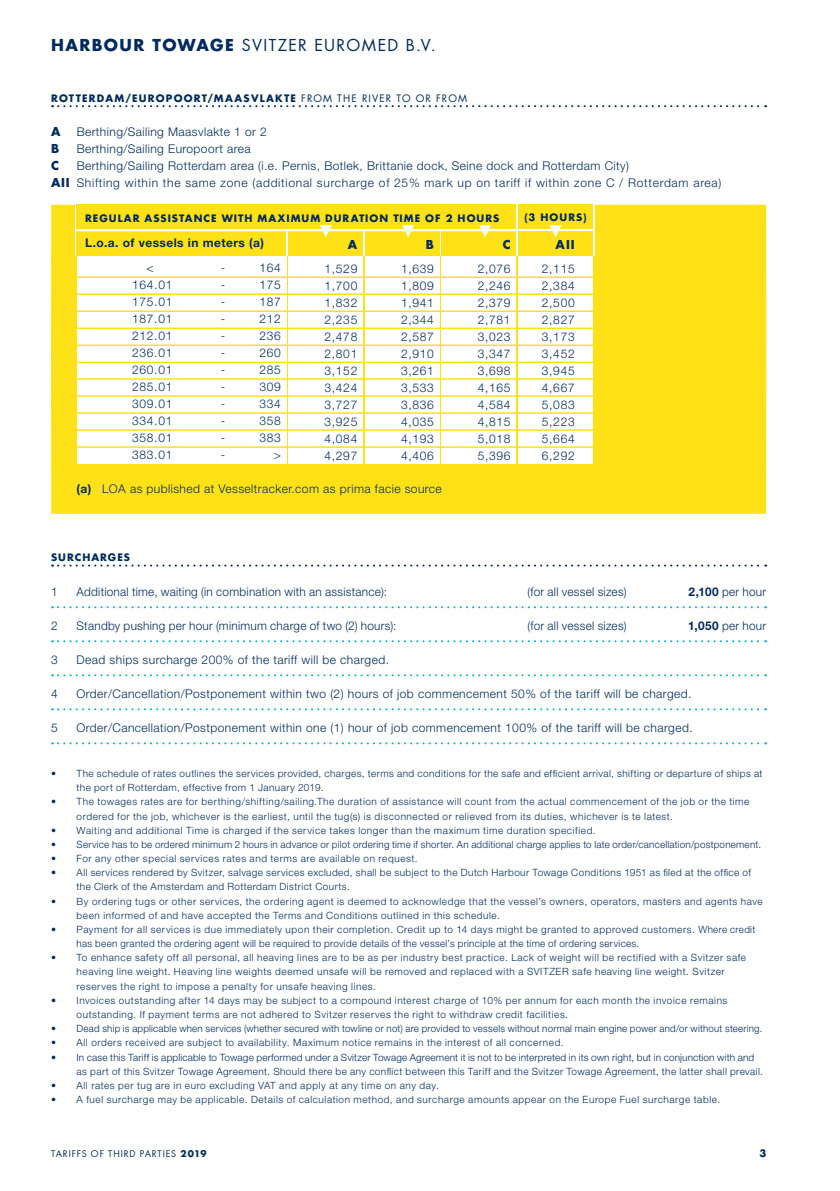
<style>
.page{position:relative;width:840px;height:1191px;background:#fff}
.page>*{position:absolute;margin:0;border:0;box-sizing:border-box;transform-origin:0 0}
.t1{font:16px "Futura Std";letter-spacing:.085em;color:#002b5f}
.t2{font:300 12px/17px "Helvetica Neue LT Std";letter-spacing:.035em;color:#002b5f;text-align:justify}
.t3{font:300 12px/17px "Helvetica Neue LT Std";letter-spacing:.06em;color:#002b5f;text-align:center}
.t4{font:700 12px "Helvetica Neue LT Std";letter-spacing:.035em;color:#002b5f}
.t5{font:700 12px "Futura Std";color:#002b5f}
.t6{font:300 10px/14.2px "Helvetica Neue LT Std";letter-spacing:.05em;color:#002b5f}
.t7{font:300 10px "Helvetica Neue LT Std";letter-spacing:.025em;color:#002b5f}
.t8{font:300 10px/14.2px "Helvetica Neue LT Std";letter-spacing:.02em;color:#002b5f}
.t9{font:700 10px "Futura Std";letter-spacing:.105em;color:#002b5f}
.t10{font:9px "Futura Std";letter-spacing:.1em;color:#002b5f}
.s1{font-weight:700}
.s2{font-weight:400}
.s3{font-family:"Futura Std";font-weight:700}
</style>
<div class="page">
<div style="left:51px;top:205px;width:714px;height:309px;background:#ffe117"></div>
<div style="left:441px;top:224px;width:75px;height:240px;background:#fff"></div>
<div style="left:518px;top:229px;width:74px;height:235px;background:#fff"></div>
<div style="left:364px;top:224px;width:75px;height:240px;background:#fff"></div>
<div style="left:288px;top:222px;width:75px;height:242px;background:#fff"></div>
<div style="left:77px;top:222px;width:209px;height:242px;background:#fff"></div>
<div style="left:441px;top:230px;width:75px;height:26px;background:#ffe117"></div>
<div style="left:518px;top:231px;width:74px;height:25px;background:#ffe117"></div>
<div style="left:364px;top:230px;width:75px;height:26px;background:#ffe117"></div>
<div style="left:288px;top:230px;width:75px;height:26px;background:#ffe117"></div>
<div style="left:76px;top:205px;width:210px;height:51px;background:#ffe117"></div>
<hr style="left:76px;top:276px;width:669px;height:2px;background:#ffe117">
<hr style="left:76px;top:293px;width:669px;height:2px;background:#ffe117">
<hr style="left:76px;top:310px;width:669px;height:2px;background:#ffe117">
<hr style="left:76px;top:327px;width:669px;height:2px;background:#ffe117">
<hr style="left:76px;top:344px;width:669px;height:2px;background:#ffe117">
<hr style="left:76px;top:361px;width:669px;height:2px;background:#ffe117">
<hr style="left:76px;top:378px;width:669px;height:2px;background:#ffe117">
<hr style="left:76px;top:395px;width:669px;height:2px;background:#ffe117">
<hr style="left:76px;top:412px;width:669px;height:2px;background:#ffe117">
<hr style="left:76px;top:429px;width:669px;height:2px;background:#ffe117">
<hr style="left:76px;top:446px;width:669px;height:2px;background:#ffe117">
<div style="left:76px;top:205px;width:440px;height:24px;background:#ffe117"></div>
<div style="left:518px;top:205px;width:74px;height:24px;background:#ffe117"></div>
<hr style="left:76px;top:229px;width:440px;height:2px;background:#fff">
<svg style="left:52px;top:105px;width:713px;height:2px"></svg>
<svg style="left:52px;top:564px;width:713px;height:2px"></svg>
<svg style="left:52px;top:606px;width:713px;height:2px"></svg>
<svg style="left:52px;top:640px;width:713px;height:2px"></svg>
<svg style="left:52px;top:674px;width:713px;height:2px"></svg>
<svg style="left:52px;top:708px;width:713px;height:2px"></svg>
<svg style="left:52px;top:742px;width:713px;height:2px"></svg>
<svg style="left:320px;top:225px;width:11px;height:12px"></svg>
<svg style="left:402px;top:225px;width:12px;height:12px"></svg>
<svg style="left:479px;top:225px;width:11px;height:12px"></svg>
<svg style="left:549px;top:225px;width:12px;height:12px"></svg>
<h1 class="t1" style="left:51px;top:35px;width:386px"><span class="s1">HARBOUR TOWAGE</span> SVITZER EUROMED B.V.</h1>
<p class="t9" style="left:51px;top:92px;width:417px">ROTTERDAM/EUROPOORT/MAASVLAKTE <span class="s2">FROM THE RIVER TO OR FROM</span></p>
<p class="t5" style="left:51px;top:124px;width:11px">A</p>
<p class="t2" style="left:77px;top:123px;width:191px">Berthing/Sailing Maasvlakte 1 or 2</p>
<p class="t5" style="left:51px;top:141px;width:10px">B</p>
<p class="t2" style="left:77px;top:140px;width:175px">Berthing/Sailing Europoort area</p>
<p class="t5" style="left:51px;top:158px;width:9px">C</p>
<p class="t2" style="left:51px;top:157px;width:671px;text-indent:26px">Berthing/Sailing Rotterdam area (i.e. Pernis, Botlek, Brittanie dock, Seine dock and Rotterdam City)<br><span class="s3">AII</span> Shifting within the same zone (additional surcharge of 25% mark up on tariff if within zone C / Rotterdam area)</p>
<p class="t9" style="left:85px;top:211px;width:415px">REGULAR ASSISTANCE WITH MAXIMUM DURATION TIME OF 2 HOURS</p>
<p class="t4" style="left:85px;top:236px;width:180px">L.o.a. of vessels in meters (a)</p>
<p class="t5" style="left:502px;top:236px;width:9px">C</p>
<p class="t2" style="left:477px;top:260px;width:34px">2,076<br>2,246<br>2,379<br>2,781<br>3,023<br>3,347<br>3,698<br>4,165<br>4,584<br>4,815<br>5,018<br>5,396</p>
<p class="t5" style="left:425px;top:236px;width:10px">B</p>
<p class="t2" style="left:401px;top:260px;width:34px">1,639<br>1,809<br>1,941<br>2,344<br>2,587<br>2,910<br>3,261<br>3,533<br>3,836<br>4,035<br>4,193<br>4,406</p>
<p class="t5" style="left:348px;top:236px;width:11px">A</p>
<p class="t2" style="left:324px;top:260px;width:34px">1,529<br>1,700<br>1,832<br>2,235<br>2,478<br>2,801<br>3,152<br>3,424<br>3,727<br>3,925<br>4,084<br>4,297</p>
<p class="t3" style="left:132px;top:259px;width:42px">&lt;<br>164.01<br>175.01<br>187.01<br>212.01<br>236.01<br>260.01<br>285.01<br>309.01<br>334.01<br>358.01<br>383.01</p>
<p class="t3" style="left:259px;top:259px;width:23px;text-align:right">164<br>175<br>187<br>212<br>236<br>260<br>285<br>309<br>334<br>358<br>383 &gt;</p>
<p class="t2" style="left:221px;top:259px;width:6px">- - - - - - - - - - - -</p>
<p class="t2" style="left:76px;top:480px;width:366px"><span class="s1">(a)</span> LOA as published at Vesseltracker.com as prima facie source</p>
<p class="t9" style="left:524px;top:211px;width:63px">(3 HOURS)</p>
<p class="t5" style="left:555px;top:236px;width:21px">AII</p>
<p class="t2" style="left:541px;top:260px;width:34px">2,115<br>2,384<br>2,500<br>2,827<br>3,173<br>3,452<br>3,945<br>4,667<br>5,083<br>5,223<br>5,664<br>6,292</p>
<p class="t9" style="left:51px;top:551px;width:80px">SURCHARGES</p>
<p class="t2" style="left:51px;top:582px;width:8px">1</p>
<p class="t2" style="left:77px;top:582px;width:312px">Additional time, waiting (in combination with an assistance):</p>
<p class="t2" style="left:527px;top:582px;width:100px">(for all vessel sizes)</p>
<p class="t2" style="left:688px;top:582px;width:79px"><span class="s1">2,100</span> per hour</p>
<p class="t2" style="left:51px;top:616px;width:8px">2</p>
<p class="t2" style="left:77px;top:616px;width:321px">Standby pushing per hour (minimum charge of two (2) hours):</p>
<p class="t2" style="left:527px;top:616px;width:100px">(for all vessel sizes)</p>
<p class="t2" style="left:687px;top:616px;width:79px"><span class="s1">1,050</span> per hour</p>
<p class="t2" style="left:51px;top:650px;width:8px">3</p>
<p class="t2" style="left:77px;top:650px;width:314px">Dead ships surcharge 200% of the tariff will be charged.</p>
<p class="t2" style="left:51px;top:684px;width:8px">4</p>
<p class="t2" style="left:77px;top:684px;width:616px">Order/Cancellation/Postponement within two (2) hours of job commencement 50% of the tariff will be charged.</p>
<p class="t2" style="left:51px;top:718px;width:8px">5</p>
<p class="t2" style="left:77px;top:718px;width:617px">Order/Cancellation/Postponement within one (1) hour of job commencement 100% of the tariff will be charged.</p>
<p class="t6" style="left:77px;top:766px;width:687px;text-indent:-26px">• The schedule of rates outlines the services provided, charges, terms and conditions for the safe and efficient arrival, shifting or departure of ships at the port of Rotterdam, effective from 1 January 2019.</p>
<p class="t6" style="left:77px;top:794px;width:674px;text-indent:-26px">• The towages rates are for berthing/shifting/sailing.The duration of assistance will count from the actual commencement of the job or the time ordered for the job, whichever is the earliest, until the tug(s) is disconnected or relieved from its duties, whichever is te latest.</p>
<p class="t6" style="left:51px;top:823px;width:545px">• Waiting and additional Time is charged if the service takes longer than the maximum time duration specified.</p>
<p class="t7" style="left:51px;top:838px;width:711px">• Service has to be ordered minimum 2 hours in advance or pilot ordering time if shorter. An additional charge applies to late order/cancellation/postponement.</p>
<p class="t6" style="left:51px;top:851px;width:368px">• For any other special services rates and terms are available on request.</p>
<p class="t6" style="left:77px;top:865px;width:675px;text-indent:-26px">• All services rendered by Svitzer, salvage services excluded, shall be subject to the Dutch Harbour Towage Conditions 1951 as filed at the office of the Clerk of the Amsterdam and Rotterdam District Courts.</p>
<p class="t6" style="left:77px;top:893px;width:687px;text-indent:-26px">• By ordering tugs or other services, the ordering agent is deemed to acknowledge that the vessel’s owners, operators, masters and agents have been informed of and have accepted the Terms and Conditions outlined in this schedule.</p>
<p class="t6" style="left:77px;top:922px;width:679px;text-indent:-26px">• Payment for all services is due immediately upon their completion. Credit up to 14 days might be granted to approved customers. Where credit has been granted the ordering agent will be required to provide details of the vessel’s principle at the time of ordering services.</p>
<p class="t6" style="left:77px;top:950px;width:670px;text-indent:-26px">• To enhance safety off all personal, all heaving lines are to be as per industry best practice. Lack of weight will be rectified with a Svitzer safe heaving line weight. Heaving line weights deemed unsafe will be removed and replaced with a SVITZER safe heaving line weight. Svitzer reserves the right to impose a penalty for unsafe heaving lines.</p>
<p class="t6" style="left:77px;top:993px;width:652px;text-indent:-26px">• Invoices outstanding after 14 days may be subject to a compound interest charge of 10% per annum for each month the invoice remains outstanding. If payment terms are not adhered to Svitzer reserves the right to withdraw credit facilities.</p>
<p class="t7" style="left:51px;top:1022px;width:712px">• Dead ship is applicable when services (whether secured with towline or not) are provided to vessels without normal main engine power and/or without steering.</p>
<p class="t6" style="left:51px;top:1035px;width:513px">• All orders received are subject to availability. Maximum notice remains in the interest of all concerned.</p>
<p class="t8" style="left:77px;top:1049px;width:687px;text-indent:-26px">• In case this Tariff is applicable to Towage performed under a Svitzer Towage Agreement it is not to be interpreted in its own right, but in conjunction with and as part of this Svitzer Towage Agreement. Should there be any conflict between this Tariff and the Svitzer Towage Agreement, the latter shall prevail.</p>
<p class="t6" style="left:51px;top:1078px;width:389px">• All rates per tug are in euro excluding VAT and apply at any time on any day.</p>
<p class="t6" style="left:51px;top:1092px;width:670px">• A fuel surcharge may be applicable. Details of calculation method, and surcharge amounts appear on the Europe Fuel surcharge table.</p>
<p class="t10" style="left:51px;top:1147px;width:157px">TARIFFS OF THIRD PARTIES <span class="s1">2019</span></p>
<p class="t9" style="left:758px;top:1146px;width:8px">3</p>
</div>
